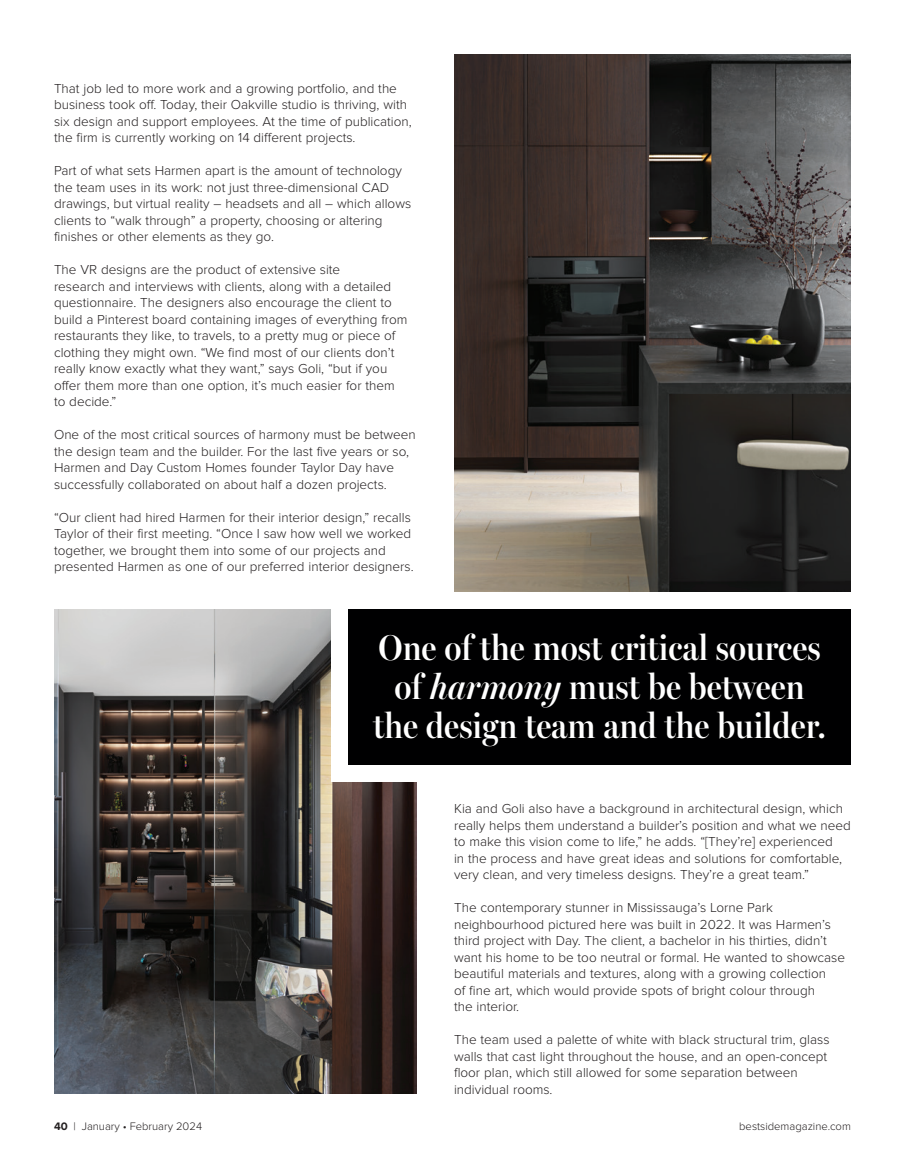
<style>
.page{position:relative;width:905px;height:1175px;background:#fff}
.page>*{position:absolute;margin:0;border:0;box-sizing:border-box;transform-origin:0 0}
.t1{font:600 36px/39px "Lincoln Miller B Cond";color:#fff;text-align:center}
.t2{font:300 13.5px/16.5px "Proxima Nova";color:#231f20}
.t3{font:300 11.25px "Proxima Nova";color:#231f20}
.s1{font-style:italic}
.s2{font-weight:700}
</style>
<div class="page">
<img style="left:454px;top:54px;width:396px;height:538px">
<img style="left:54px;top:609px;width:362px;height:484px">
<div style="left:331px;top:592px;width:537px;height:189px;background:#fff"></div>
<div style="left:348px;top:609px;width:502px;height:155px;background:#000001"></div>
<p class="t2" style="left:54px;top:80px;width:359px">That job led to more work and a growing portfolio, and the business took off. Today, their Oakville studio is thriving, with six design and support employees. At the time of publication, the firm is currently working on 14 different projects.</p>
<p class="t2" style="left:54px;top:162px;width:359px">Part of what sets Harmen apart is the amount of technology the team uses in its work: not just three-dimensional CAD drawings, but virtual reality – headsets and all – which allows clients to “walk through” a property, choosing or altering finishes or other elements as they go.</p>
<p class="t2" style="left:54px;top:261px;width:355px">The VR designs are the product of extensive site<br>research and interviews with clients, along with a detailed questionnaire. The designers also encourage the client to build a Pinterest board containing images of everything from restaurants they like, to travels, to a pretty mug or piece of clothing they might own. “We find most of our clients don’t really know exactly what they want,” says Goli, “but if you offer them more than one option, it’s much easier for them to decide.”</p>
<p class="t2" style="left:54px;top:426px;width:363px">One of the most critical sources of harmony must be between the design team and the builder. For the last five years or so, Harmen and Day Custom Homes founder Taylor Day have successfully collaborated on about half a dozen projects.</p>
<p class="t2" style="left:54px;top:509px;width:361px">“Our client had hired Harmen for their interior design,” recalls Taylor of their first meeting. “Once I saw how well we worked together, we brought them into some of our projects and presented Harmen as one of our preferred interior designers.</p>
<h1 class="t1" style="left:373px;top:628px;width:454px">One of the most critical sources of <span class="s1">harmony</span> must be between the design team and the builder.</h1>
<p class="t2" style="left:454px;top:800px;width:398px">Kia and Goli also have a background in architectural design, which really helps them understand a builder’s position and what we need to make this vision come to life,” he adds. “[They’re] experienced<br>in the process and have great ideas and solutions for comfortable, very clean, and very timeless designs. They’re a great team.”</p>
<p class="t2" style="left:454px;top:899px;width:392px">The contemporary stunner in Mississauga’s Lorne Park neighbourhood pictured here was built in 2022. It was Harmen’s third project with Day. The client, a bachelor in his thirties, didn’t want his home to be too neutral or formal. He wanted to showcase beautiful materials and textures, along with a growing collection<br>of fine art, which would provide spots of bright colour through<br>the interior.</p>
<p class="t2" style="left:454px;top:1031px;width:377px">The team used a palette of white with black structural trim, glass walls that cast light throughout the house, and an open-concept floor plan, which still allowed for some separation between individual rooms.</p>
<p class="t3" style="left:54px;top:1119px;width:149px"><span class="s2">40</span> | January • February 2024</p>
<p class="t3" style="left:739px;top:1119px;width:113px">bestsidemagazine.com</p>
</div>
